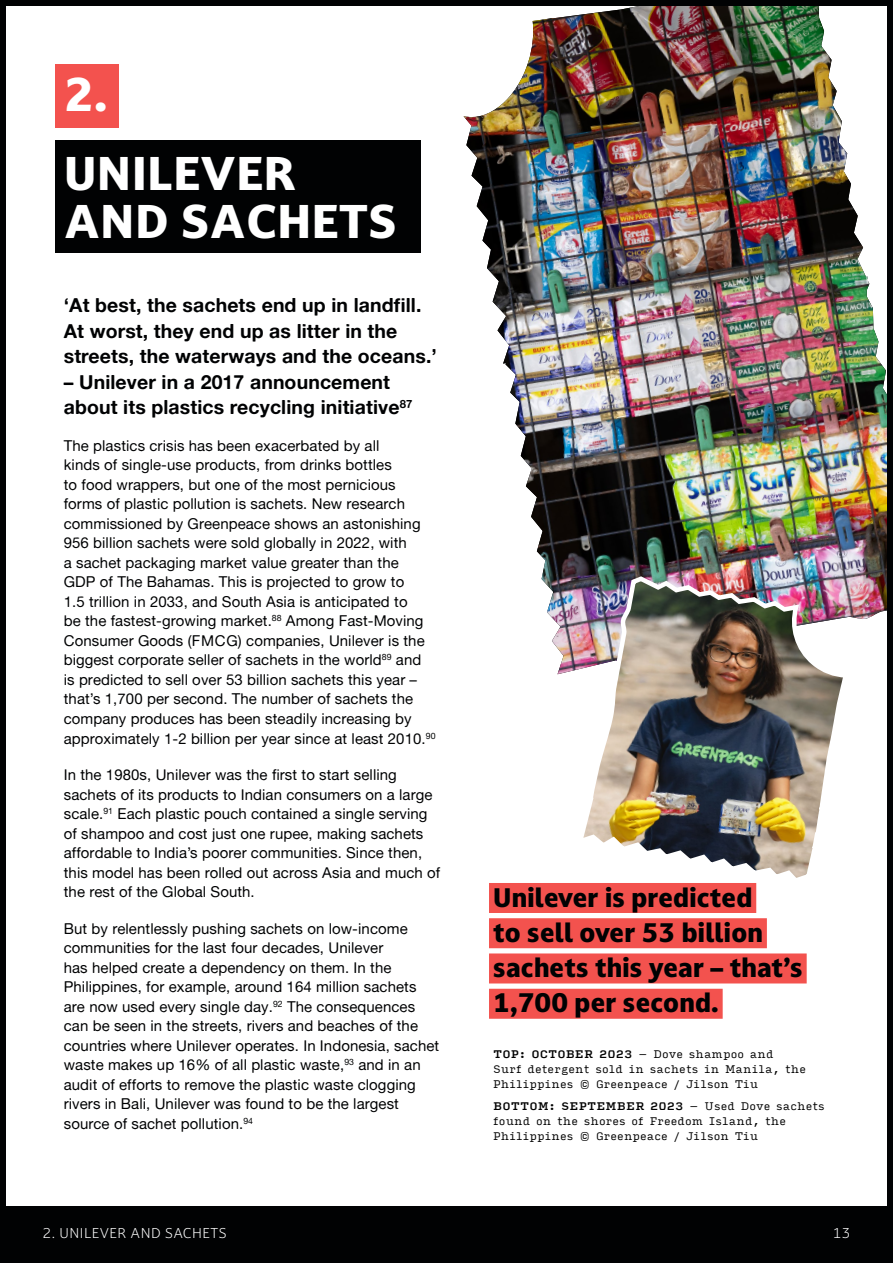
<style>
.page{position:relative;width:893px;height:1263px;background:#fff}
.page>*{position:absolute;margin:0;border:0;box-sizing:border-box;transform-origin:0 0}
.Section_subheading__h2{font:45px/78.6px "Darkmode Darkmode Off X Bold";letter-spacing:.02em;color:#fff}
.Pull_quote__p{font:25.5px "Darkmode Darkmode Off X Bold";letter-spacing:.01em;color:#010203}
.Body_copy__p{font:19.5px/25.5px "Alte Haas Grotesk Bold";letter-spacing:.005em;color:#010203}
.Body_copy__p-2{font:15px/19.5px "Alte Haas Grotesk";letter-spacing:.005em;color:#010203}
.t1{font:300 13.5px "Darkmode Darkmode Off";letter-spacing:.04em;color:#fff}
.Caption-black{font:10.5px/15px "Input Serif";color:#000}
.s1{font-weight:500}
</style>
<div class="page">
<img style="left:0;top:0;width:893px;height:1206px">
<div style="left:0;top:1206px;width:893px;height:57px;background:#010203"></div>
<h2 class="Section_subheading__h2" style="left:64px;top:54px;width:233px">2.<br>UNILEVER</h2>
<h2 class="Section_subheading__h2" style="left:64px;top:181px;width:334px">AND SACHETS</h2>
<p class="Body_copy__p" style="left:64px;top:292px;width:375px">‘At best, the sachets end up in landfill.<br>At worst, they end up as litter in the streets, the waterways and the oceans.’</p>
<p class="Body_copy__p" style="left:64px;top:369px;width:350px">– Unilever in a 2017 announcement about its plastics recycling initiative<sup>87</sup></p>
<p class="Body_copy__p-2" style="left:64px;top:436px;width:373px">The plastics crisis has been exacerbated by all<br>kinds of single-use products, from drinks bottles<br>to food wrappers, but one of the most pernicious forms of plastic pollution is sachets. New research commissioned by Greenpeace shows an astonishing 956 billion sachets were sold globally in 2022, with<br>a sachet packaging market value greater than the<br>GDP of The Bahamas. This is projected to grow to<br>1.5 trillion in 2033, and South Asia is anticipated to<br>be the fastest-growing market.<sup>88</sup> Among Fast-Moving Consumer Goods (FMCG) companies, Unilever is the biggest corporate seller of sachets in the world<sup>89</sup> and is predicted to sell over 53 billion sachets this year – that’s 1,700 per second. The number of sachets the company produces has been steadily increasing by approximately 1-2 billion per year since at least 2010.<sup>90</sup></p>
<p class="Body_copy__p-2" style="left:64px;top:765px;width:378px">In the 1980s, Unilever was the first to start selling sachets of its products to Indian consumers on a large scale.<sup>91</sup> Each plastic pouch contained a single serving of shampoo and cost just one rupee, making sachets affordable to India’s poorer communities. Since then, this model has been rolled out across Asia and much of the rest of the Global South.</p>
<p class="Body_copy__p-2" style="left:64px;top:918px;width:377px">But by relentlessly pushing sachets on low-income communities for the last four decades, Unilever<br>has helped create a dependency on them. In the Philippines, for example, around 164 million sachets are now used every single day.<sup>92</sup> The consequences can be seen in the streets, rivers and beaches of the countries where Unilever operates. In Indonesia, sachet waste makes up 16% of all plastic waste,<sup>93</sup> and in an audit of efforts to remove the plastic waste clogging rivers in Bali, Unilever was found to be the largest source of sachet pollution.<sup>94</sup></p>
<p class="Pull_quote__p" style="left:493px;top:880px;width:260px">Unilever is predicted</p>
<p class="Pull_quote__p" style="left:493px;top:915px;width:271px">to sell over 53 billion</p>
<p class="Pull_quote__p" style="left:493px;top:950px;width:311px">sachets this year – that’s</p>
<p class="Pull_quote__p" style="left:493px;top:986px;width:227px">1,700 per second.</p>
<p class="Caption-black" style="left:493px;top:1046px;width:314px"><span class="s1">TOP: OCTOBER 2023</span> – Dove shampoo and<br>Surf detergent sold in sachets in Manila, the<br>Philippines © Greenpeace / Jilson Tiu</p>
<p class="Caption-black" style="left:493px;top:1097px;width:333px"><span class="s1">BOTTOM: SEPTEMBER 2023</span> – Used Dove sachets found on the shores of Freedom Island, the<br>Philippines © Greenpeace / Jilson Tiu</p>
<p class="t1" style="left:43px;top:1224px;width:186px">2. U NILEVER AND SACHETS</p>
<p class="t1" style="left:833px;top:1224px;width:19px">13</p>
</div>
